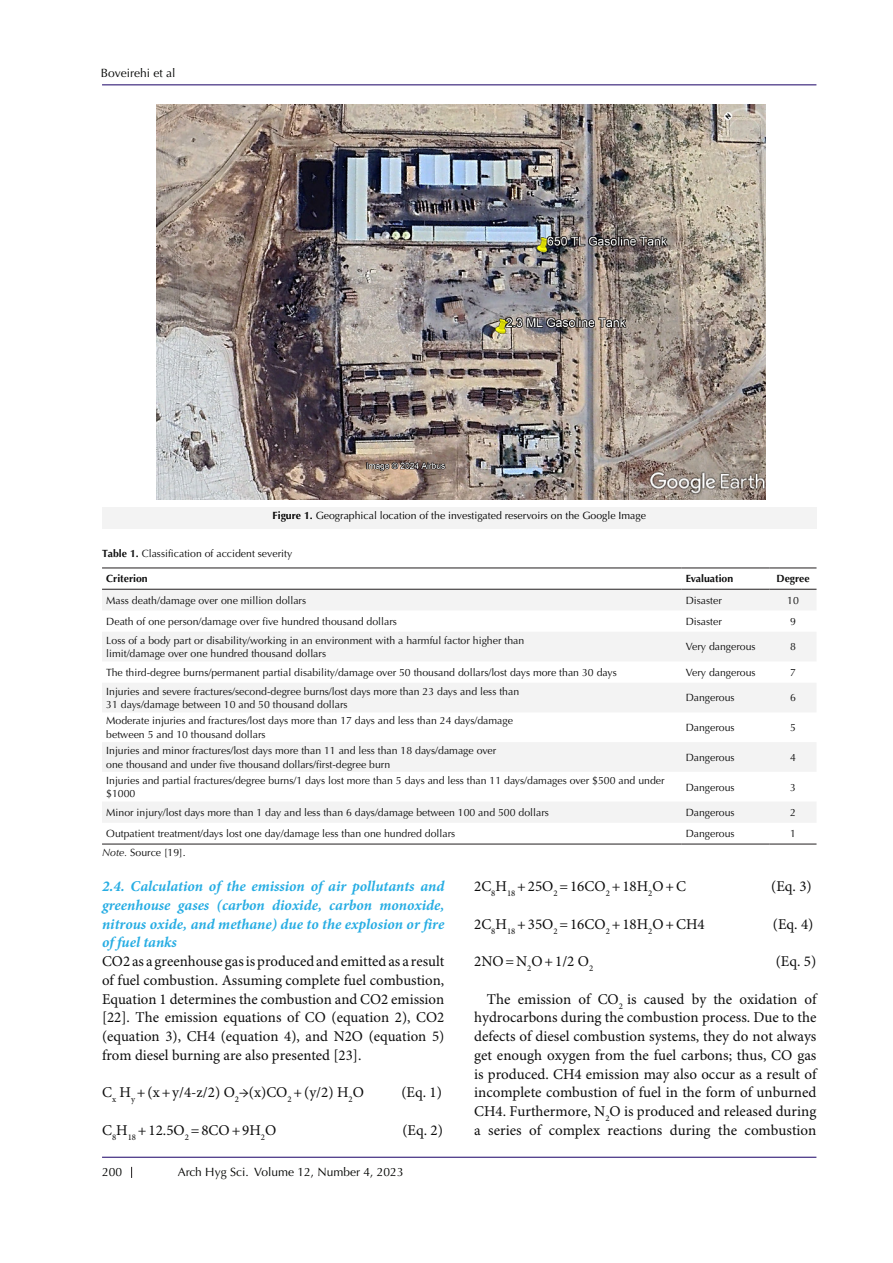
<style>
.page{position:relative;width:893px;height:1263px;background:#fff}
.page>*{position:absolute;margin:0;border:0;box-sizing:border-box;transform-origin:0 0}
.t1{font:15px/18.8px "Minion Pro";color:#0d0d0d;text-align:justify}
.t2{font:italic 700 15px/18.8px "Minion Pro";color:#27ade3;text-align:justify}
.t3{font:12px "Optima LT Std";color:#040503}
.t4{font:10.5px/13.5px "Optima LT Std";color:#0d0d0d}
.t5{font:10.5px "Optima LT Std";color:#000}
.t6{font:700 10.5px "Optima LT Std";color:#0d0d0d}
.s1{font-weight:700}
.s2{font-style:italic}
</style>
<div class="page">
<hr style="left:102px;top:85px;width:714px;height:1px;background:#190066">
<hr style="left:102px;top:1157px;width:714px;height:1px;background:#190066">
<div style="left:102px;top:507px;width:714px;height:21px;background:#f3f3f3"></div>
<svg style="left:102px;top:590px;width:714px;height:232px;fill:#f3f3f3"></svg>
<hr style="left:102px;top:568px;width:579px;height:1px;background:#231f20">
<hr style="left:681px;top:568px;width:89px;height:1px;background:#231f20">
<hr style="left:770px;top:568px;width:46px;height:1px;background:#231f20">
<hr style="left:102px;top:589px;width:579px;height:1px;background:#231f20">
<hr style="left:681px;top:589px;width:89px;height:1px;background:#231f20">
<hr style="left:770px;top:589px;width:46px;height:1px;background:#231f20">
<hr style="left:102px;top:844px;width:579px;height:1px;background:#231f20">
<hr style="left:681px;top:844px;width:89px;height:1px;background:#231f20">
<hr style="left:770px;top:844px;width:46px;height:1px;background:#231f20">
<img style="left:156px;top:104px;width:609px;height:395px">
<p class="t3" style="left:101px;top:66px;width:76px">Boveirehi et al</p>
<p class="t5" style="left:272px;top:510px;width:375px"><span class="s1">Figure 1.</span> Geographical location of the investigated reservoirs on the Google Image</p>
<p class="t4" style="left:102px;top:547px;width:192px"><span class="s1">Table 1.</span> Classification of accident severity</p>
<p class="t6" style="left:106px;top:573px;width:43px">Criterion</p>
<p class="t6" style="left:686px;top:573px;width:49px">Evaluation</p>
<p class="t6" style="left:776px;top:573px;width:35px">Degree</p>
<p class="t4" style="left:106px;top:593px;width:201px">Mass death/damage over one million dollars</p>
<p class="t4" style="left:686px;top:593px;width:38px">Disaster</p>
<p class="t4" style="left:787px;top:593px;width:13px">10</p>
<p class="t4" style="left:106px;top:615px;width:292px">Death of one person/damage over five hundred thousand dollars</p>
<p class="t4" style="left:686px;top:615px;width:38px">Disaster</p>
<p class="t4" style="left:790px;top:615px;width:7px">9</p>
<p class="t4" style="left:106px;top:633px;width:419px">Loss of a body part or disability/working in an environment with a harmful factor higher than</p>
<p class="t4" style="left:106px;top:647px;width:221px">limit/damage over one hundred thousand dollars</p>
<p class="t4" style="left:686px;top:640px;width:72px">Very dangerous</p>
<p class="t4" style="left:790px;top:640px;width:7px">8</p>
<p class="t4" style="left:106px;top:666px;width:512px">The third-degree burns/permanent partial disability/damage over 50 thousand dollars/lost days more than 30 days</p>
<p class="t4" style="left:686px;top:666px;width:72px">Very dangerous</p>
<p class="t4" style="left:790px;top:666px;width:7px">7</p>
<p class="t4" style="left:106px;top:684px;width:414px">Injuries and severe fractures/second-degree burns/lost days more than 23 days and less than</p>
<p class="t4" style="left:106px;top:698px;width:243px">31 days/damage between 10 and 50 thousand dollars</p>
<p class="t4" style="left:686px;top:691px;width:51px">Dangerous</p>
<p class="t4" style="left:790px;top:691px;width:7px">6</p>
<p class="t4" style="left:106px;top:714px;width:408px">Moderate injuries and fractures/lost days more than 17 days and less than 24 days/damage</p>
<p class="t4" style="left:106px;top:728px;width:161px">between 5 and 10 thousand dollars</p>
<p class="t4" style="left:106px;top:744px;width:391px">Injuries and minor fractures/lost days more than 11 and less than 18 days/damage over</p>
<p class="t4" style="left:106px;top:757px;width:285px">one thousand and under five thousand dollars/first-degree burn</p>
<p class="t4" style="left:686px;top:721px;width:51px">Dangerous</p>
<p class="t4" style="left:790px;top:721px;width:7px">5</p>
<p class="t4" style="left:686px;top:751px;width:51px">Dangerous</p>
<p class="t4" style="left:790px;top:751px;width:7px">4</p>
<p class="t4" style="left:106px;top:774px;width:560px">Injuries and partial fractures/degree burns/1 days lost more than 5 days and less than 11 days/damages over $500 and under $1000</p>
<p class="t4" style="left:686px;top:780px;width:51px">Dangerous</p>
<p class="t4" style="left:790px;top:780px;width:7px">3</p>
<p class="t4" style="left:106px;top:806px;width:444px">Minor injury/lost days more than 1 day and less than 6 days/damage between 100 and 500 dollars</p>
<p class="t4" style="left:686px;top:806px;width:51px">Dangerous</p>
<p class="t4" style="left:790px;top:806px;width:7px">2</p>
<p class="t4" style="left:106px;top:827px;width:350px">Outpatient treatment/days lost one day/damage less than one hundred dollars</p>
<p class="t4" style="left:686px;top:827px;width:51px">Dangerous</p>
<p class="t4" style="left:790px;top:827px;width:7px">1</p>
<p class="t4" style="left:102px;top:846px;width:85px"><span class="s2">Note.</span> Source [19].</p>
<p class="t2" style="left:102px;top:877px;width:344px">2.4. Calculation of the emission of air pollutants and greenhouse gases (carbon dioxide, carbon monoxide, nitrous oxide, and methane) due to the explosion or fire of fuel tanks</p>
<p class="t1" style="left:102px;top:953px;width:344px">CO2 as a greenhouse gas is produced and emitted as a result of fuel combustion. Assuming complete fuel combustion, Equation 1 determines the combustion and CO2 emission [22]. The emission equations of CO (equation 2), CO2 (equation 3), CH4 (equation 4), and N2O (equation 5) from diesel burning are also presented [23].</p>
<p class="t1" style="left:102px;top:1084px;width:263px">C<sub>x</sub> H<sub>y</sub> +(x+y/4-z/2) O<sub>2</sub>→(x)CO<sub>2</sub> +(y/2) H<sub>2</sub>O</p>
<p class="t1" style="left:401px;top:1084px;width:42px">(Eq. 1)</p>
<p class="t1" style="left:102px;top:1121px;width:176px">C<sub>8</sub>H<sub>18</sub> +12.5O<sub>2</sub> =8CO+9H<sub>2</sub>O</p>
<p class="t1" style="left:402px;top:1121px;width:42px">(Eq. 2)</p>
<p class="t3" style="left:102px;top:1165px;width:22px">200</p>
<p class="t3" style="left:178px;top:1165px;width:227px">Arch Hyg Sci. Volume 12, Number 4, 2023</p>
<p class="t1" style="left:474px;top:878px;width:213px">2C<sub>8</sub>H<sub>18</sub> +25O<sub>2</sub> =16CO<sub>2</sub> +18H<sub>2</sub>O+C</p>
<p class="t1" style="left:771px;top:878px;width:42px">(Eq. 3)</p>
<p class="t1" style="left:474px;top:915px;width:232px">2C<sub>8</sub>H<sub>18</sub> +35O<sub>2</sub> =16CO<sub>2</sub> +18H<sub>2</sub>O+CH4</p>
<p class="t1" style="left:773px;top:915px;width:42px">(Eq. 4)</p>
<p class="t1" style="left:474px;top:953px;width:121px">2NO=N<sub>2</sub>O+1/2 O<sub>2</sub></p>
<p class="t1" style="left:776px;top:953px;width:42px">(Eq. 5)</p>
<p class="t1" style="left:474px;top:990px;width:344px;text-indent:13px">The emission of CO<sub>2</sub> is caused by the oxidation of hydrocarbons during the combustion process. Due to the defects of diesel combustion systems, they do not always get enough oxygen from the fuel carbons; thus, CO gas is produced. CH4 emission may also occur as a result of incomplete combustion of fuel in the form of unburned CH4. Furthermore, N<sub>2</sub>O is produced and released during a series of complex reactions during the combustion</p>
</div>
